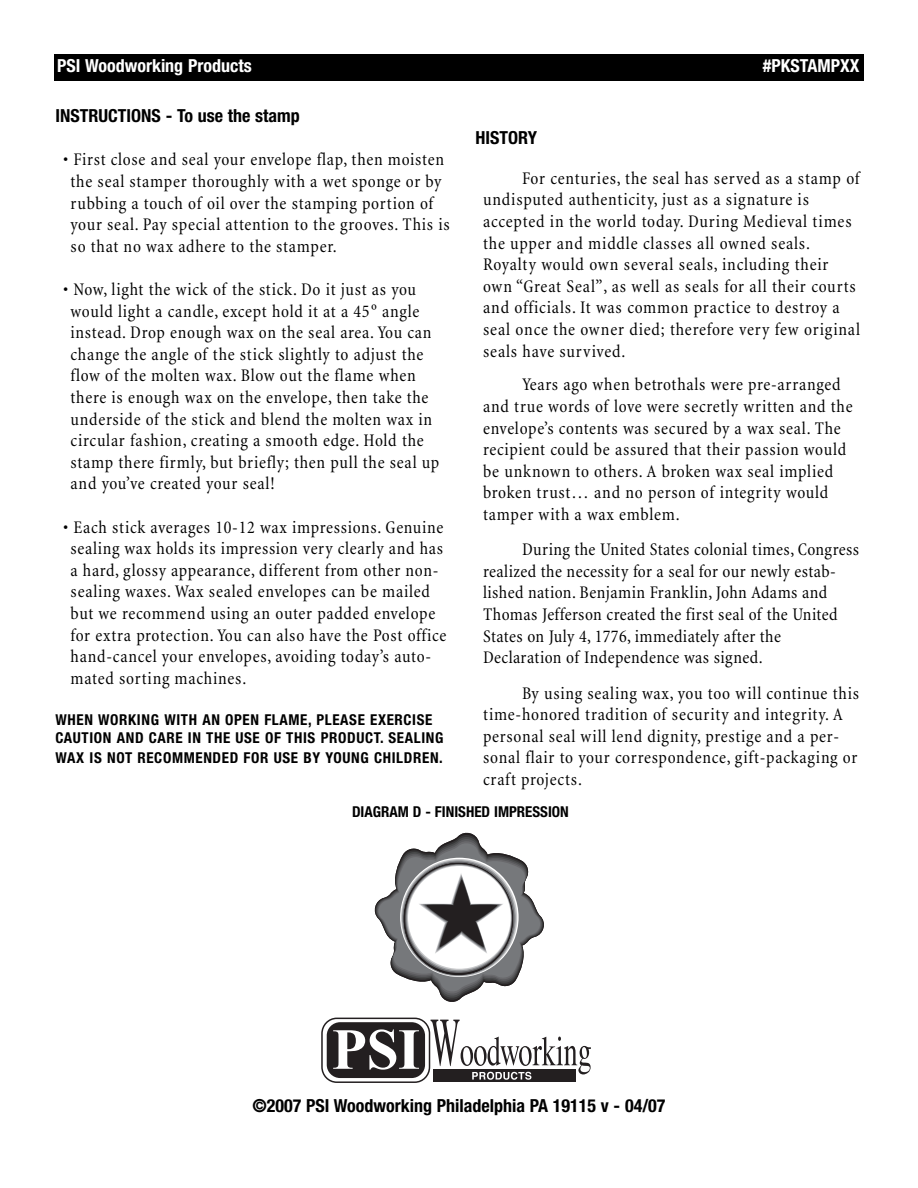
<style>
.page{position:relative;width:918px;height:1188px;background:#fff}
.page>*{position:absolute;margin:0;border:0;box-sizing:border-box;transform-origin:0 0}
.t1{font:condensed 18px/21.6px "Minion";letter-spacing:.04em;color:#000}
.t2{font:700 condensed 18px "Helvetica Neue";color:#000}
.t3{font:700 condensed 18px "Helvetica Neue";color:#fff}
.t4{font:700 condensed 15px/18px "Helvetica Neue";letter-spacing:.045em;color:#000}
.t5{font:700 condensed 15px "Helvetica Neue";color:#000}
</style>
<div class="page">
<div style="left:54px;top:54px;width:810px;height:27px;background:#000"></div>
<svg style="left:374px;top:832px;width:170px;height:170px"></svg>
<svg style="left:322px;top:1018px;width:108px;height:64px"></svg>
<div style="left:321px;top:1018px;width:109px;height:65px;border:2px solid #231f20;border-radius:15px"></div>
<svg style="left:327px;top:1022px;width:98px;height:56px"></svg>
<div style="left:433px;top:1069px;width:143px;height:13px;background:#231f20"></div>
<svg style="left:431px;top:1020px;width:160px;height:60px"></svg>
<p class="t3" style="left:57px;top:59px;width:196px">PSI Woodworking Products</p>
<p class="t3" style="left:763px;top:59px;width:98px">#PKSTAMPXX</p>
<p class="t2" style="left:56px;top:109px;width:246px">INSTRUCTIONS - To use the stamp</p>
<p class="t1" style="left:71px;top:151px;width:381px;text-indent:-8px">• First close and seal your envelope flap, then moisten the seal stamper thoroughly with a wet sponge or by rubbing a touch of oil over the stamping portion of your seal. Pay special attention to the grooves. This is so that no wax adhere to the stamper.</p>
<p class="t1" style="left:71px;top:280px;width:370px;text-indent:-8px">• Now, light the wick of the stick. Do it just as you would light a candle, except hold it at a 45º angle instead. Drop enough wax on the seal area. You can change the angle of the stick slightly to adjust the flow of the molten wax. Blow out the flame when there is enough wax on the envelope, then take the underside of the stick and blend the molten wax in circular fashion, creating a smooth edge. Hold the stamp there firmly, but briefly; then pull the seal up and you’ve created your seal!</p>
<p class="t1" style="left:71px;top:518px;width:377px;text-indent:-8px">• Each stick averages 10-12 wax impressions. Genuine sealing wax holds its impression very clearly and has a hard, glossy appearance, different from other non&shy;sealing waxes. Wax sealed envelopes can be mailed but we recommend using an outer padded envelope for extra protection. You can also have the Post office hand-cancel your envelopes, avoiding today’s auto&shy;mated sorting machines.</p>
<p class="t4" style="left:56px;top:712px;width:390px">WHEN WORKING WITH AN OPEN FLAME, PLEASE EXERCISE<br>CAUTION AND CARE IN THE USE OF THIS PRODUCT. SEALING</p>
<p class="t4" style="left:56px;top:750px;width:389px">WAX IS NOT RECOMMENDED FOR USE BY YOUNG CHILDREN.</p>
<p class="t2" style="left:476px;top:131px;width:63px">HISTORY</p>
<p class="t1" style="left:483px;top:169px;width:379px;text-indent:39px">For centuries, the seal has served as a stamp of undisputed authenticity, just as a signature is accepted in the world today. During Medieval times the upper and middle classes all owned seals.<br>Royalty would own several seals, including their own “Great Seal”, as well as seals for all their courts and officials. It was common practice to destroy a seal once the owner died; therefore very few original seals have survived.</p>
<p class="t1" style="left:483px;top:375px;width:371px;text-indent:39px">Years ago when betrothals were pre-arranged and true words of love were secretly written and the envelope’s contents was secured by a wax seal. The recipient could be assured that their passion would be unknown to others. A broken wax seal implied broken trust… and no person of integrity would tamper with a wax emblem.</p>
<p class="t1" style="left:483px;top:540px;width:378px;text-indent:39px">During the United States colonial times, Congress realized the necessity for a seal for our newly estab&shy;lished nation. Benjamin Franklin, John Adams and Thomas Jefferson created the first seal of the United States on July 4, 1776, immediately after the Declaration of Independence was signed.</p>
<p class="t1" style="left:483px;top:684px;width:377px;text-indent:39px">By using sealing wax, you too will continue this time-honored tradition of security and integrity. A personal seal will lend dignity, prestige and a per&shy;sonal flair to your correspondence, gift-packaging or craft projects.</p>
<p class="t5" style="left:352px;top:807px;width:218px">DIAGRAM D - FINISHED IMPRESSION</p>
<p class="t2" style="left:252px;top:1099px;width:415px">©2007 PSI Woodworking Philadelphia PA 19115 v - 04/07</p>
</div>
